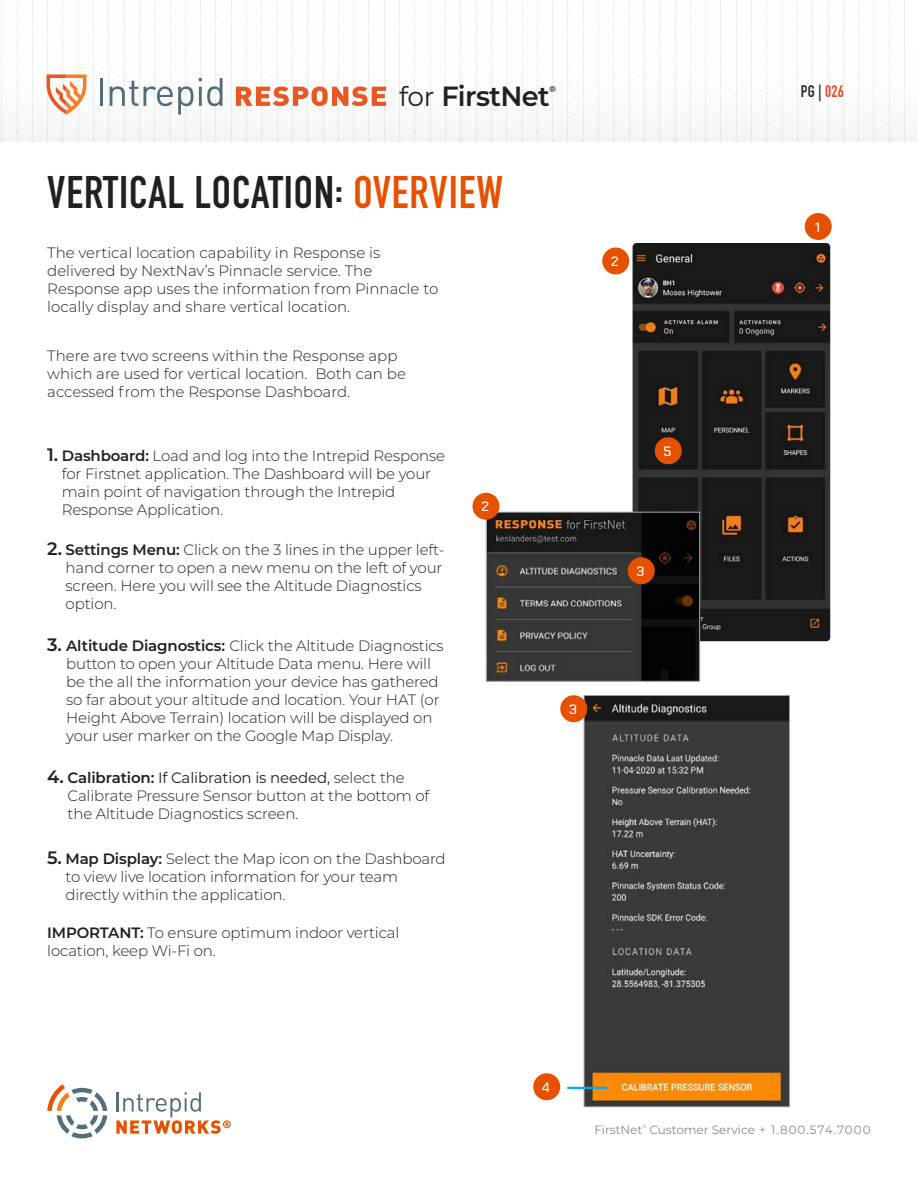
<style>
.page{position:relative;width:918px;height:1188px;background:#fff}
.page>*{position:absolute;margin:0;border:0;box-sizing:border-box;transform-origin:0 0}
.t1{font:700 45px "DIN Condensed";letter-spacing:.02em;color:#231f20}
.t2{font:600 27.75px "Montserrat";letter-spacing:-.02em;color:#231f20}
.t3{font:700 16.5px "DIN Condensed";color:#292929}
._1{font:300 15px/18px "Montserrat";letter-spacing:-.01em;color:#231f20}
._1-2{font:500 13.5px "Chakra Petch";color:#fff}
.t4{font:12px "Montserrat";color:#888a8f}
.t5{font:600 8.7px "Montserrat";color:#231f20}
.t6{font:4.5px "Montserrat";color:#888a8f}
.s1{font-weight:400;font-size:27px}
.s2{color:#e65100}
.s3{font-weight:600;font-size:18px}
.s4{font-weight:600}
.s5{font-weight:400}
.s6{color:#e45124}
</style>
<div class="page">
<img style="left:633px;top:243px;width:197px;height:398px">
<svg style="left:116px;top:1092px;width:115px;height:42px"></svg>
<svg style="left:47px;top:1084px;width:60px;height:54px"></svg>
<div style="left:533px;top:1073px;width:27px;height:27px;background:#e65100;border-radius:50%"></div>
<div style="left:655px;top:437px;width:27px;height:27px;background:#e65100;border-radius:50%"></div>
<div style="left:602px;top:248px;width:27px;height:26px;background:#e65100;border-radius:50%"></div>
<div style="left:805px;top:213px;width:27px;height:27px;background:#e65100;border-radius:50%"></div>
<img style="left:488px;top:514px;width:210px;height:165px">
<div style="left:486px;top:512px;width:214px;height:169px;border:1px solid #a8a9ad"></div>
<img style="left:586px;top:697px;width:202px;height:408px">
<div style="left:584px;top:695px;width:206px;height:412px;border:1px solid #a8a9ad"></div>
<div style="left:472px;top:493px;width:28px;height:27px;background:#e65100;border-radius:50%"></div>
<div style="left:628px;top:557px;width:27px;height:27px;background:#e65100;border-radius:50%"></div>
<div style="left:560px;top:695px;width:27px;height:27px;background:#e65100;border-radius:50%"></div>
<hr style="left:568px;top:1087px;width:38px;height:2px;background:#00aeef">
<svg style="left:1px;top:0;width:917px;height:142px"></svg>
<svg style="left:0;top:70px;width:905px;height:72px"></svg>
<p class="t2" style="left:399px;top:77px;width:152px"><span class="s1">for</span> FirstNet</p>
<p class="t5" style="left:549px;top:82px;width:8px">®</p>
<p class="t1" style="left:47px;top:162px;width:457px">VERTICAL LOCATION: <span class="s2">OVERVIEW</span></p>
<p class="_1" style="left:47px;top:243px;width:393px">The vertical location capability in Response is delivered by NextNav’s Pinnacle service. The Response app uses the information from Pinnacle to locally display and share vertical location.</p>
<p class="_1" style="left:47px;top:346px;width:360px">There are two screens within the Response app which are used for vertical location. Both can be accessed from the Response Dashboard.</p>
<p class="_1" style="left:62px;top:446px;width:385px;text-indent:-15px"><span class="s3">1.</span> <span class="s4">Dashboard:</span> Load and log into the Intrepid Response for Firstnet application. The Dashboard will be your main point of navigation through the Intrepid Response Application.</p>
<p class="_1" style="left:66px;top:541px;width:381px;text-indent:-18px"><span class="s3">2.</span> <span class="s4">Settings Menu:</span> Click on the 3 lines in the upper left&shy;hand corner to open a new menu on the left of your screen. Here you will see the Altitude Diagnostics option.</p>
<p class="_1" style="left:66px;top:636px;width:379px;text-indent:-19px"><span class="s3">3.</span> <span class="s4">Altitude Diagnostics:</span> Click the Altitude Diagnostics button to open your Altitude Data menu. Here will be the all the information your device has gathered so far about your altitude and location. Your HAT (or Height Above Terrain) location will be displayed on your user marker on the Google Map Display.</p>
<p class="_1" style="left:68px;top:768px;width:363px;text-indent:-20px"><span class="s3">4.</span> <span class="s4">Calibration:</span> <span class="s5">If Calibration is needed,</span> select the<br>Calibrate Pressure Sensor button at the bottom of the Altitude Diagnostics screen.</p>
<p class="_1" style="left:65px;top:849px;width:382px;text-indent:-18px"><span class="s3">5.</span> <span class="s4">Map Display:</span> Select the Map icon on the Dashboard to view live location information for your team directly within the application.</p>
<p class="_1" style="left:47px;top:924px;width:354px"><span class="s4">IMPORTANT:</span> To ensure optimum indoor vertical location, keep Wi-Fi on.</p>
<p class="_1-2" style="left:481px;top:499px;width:9px">2</p>
<p class="_1-2" style="left:569px;top:701px;width:9px">3</p>
<p class="_1-2" style="left:611px;top:254px;width:9px">2</p>
<p class="_1-2" style="left:664px;top:443px;width:9px">5</p>
<p class="_1-2" style="left:637px;top:563px;width:9px">3</p>
<p class="t3" style="left:801px;top:80px;width:45px">PG | <span class="s6">026</span></p>
<p class="_1-2" style="left:815px;top:219px;width:6px">1</p>
<p class="_1-2" style="left:542px;top:1079px;width:9px">4</p>
<p class="t4" style="left:594px;top:1121px;width:50px">FirstNet</p>
<p class="t6" style="left:642px;top:1123px;width:5px">®</p>
<p class="t4" style="left:649px;top:1121px;width:223px">Customer Service + 1.800.574.7000</p>
</div>
